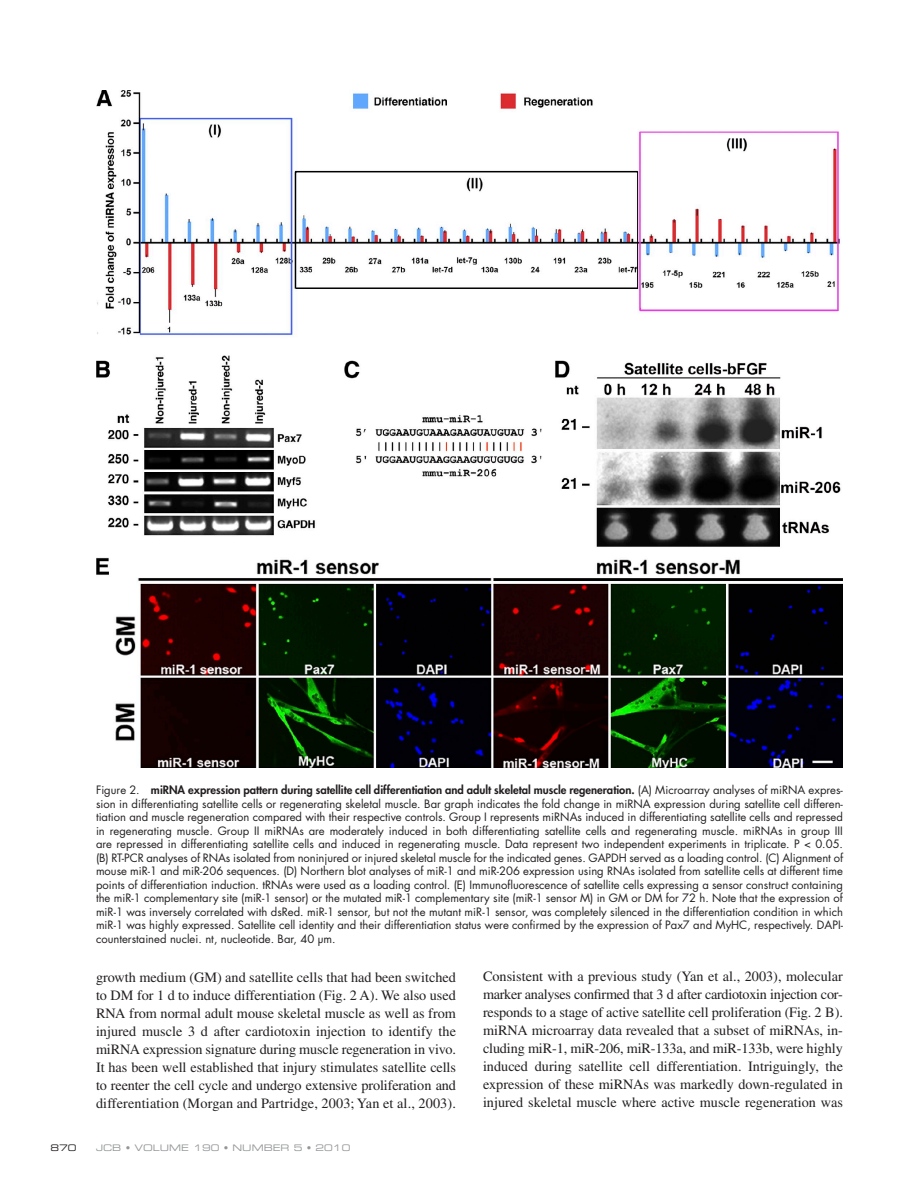
<style>
.page{position:relative;width:918px;height:1188px;background:#fff}
.page>*{position:absolute;margin:0;border:0;box-sizing:border-box;transform-origin:0 0}
.t1{font:14.25px/18px "Times LT Std";color:#231f20;text-align:justify}
.t2{font:11.25px/13.5px "Futura Std";color:#231f20;text-align:justify}
.t3{font:9px "Eurostile LT Std Ex 2";color:#949698}
.t4{font:9px "Eurostile LT Std Ex 2";color:#231f20}
.s1{font-weight:800}
</style>
<div class="page">
<img style="left:96px;top:90px;width:747px;height:677px">
<p class="t2" style="left:96px;top:783px;width:749px">Figure 2. <span class="s1">miRNA expression pattern during satellite cell differentiation and adult skeletal muscle regeneration.</span> (A) Microarray analyses of miRNA expres&shy;sion in differentiating satellite cells or regenerating skeletal muscle. Bar graph indicates the fold change in miRNA expression during satellite cell differen&shy;tiation and muscle regeneration compared with their respective controls. Group I represents miRNAs induced in differentiating satellite cells and repressed in regenerating muscle. Group II miRNAs are moderately induced in both differentiating satellite cells and regenerating muscle. miRNAs in group III are repressed in differentiating satellite cells and induced in regenerating muscle. Data represent two independent experiments in triplicate. P &lt; 0.05. (B) RT-PCR analyses of RNAs isolated from noninjured or injured skeletal muscle for the indicated genes. GAPDH served as a loading control. (C) Alignment of mouse miR-1 and miR-206 sequences. (D) Northern blot analyses of miR-1 and miR-206 expression using RNAs isolated from satellite cells at different time points of differentiation induction. tRNAs were used as a loading control. (E) Immunofluorescence of satellite cells expressing a sensor construct containing the miR-1 complementary site (miR-1 sensor) or the mutated miR-1 complementary site (miR-1 sensor M) in GM or DM for 72 h. Note that the expression of miR-1 was inversely correlated with dsRed. miR-1 sensor, but not the mutant miR-1 sensor, was completely silenced in the differentiation condition in which miR-1 was highly expressed. Satellite cell identity and their differentiation status were confirmed by the expression of Pax7 and MyHC, respectively. DAPI&shy;counterstained nuclei. nt, nucleotide. Bar, 40 µm.</p>
<p class="t1" style="left:96px;top:968px;width:362px">growth medium (GM) and satellite cells that had been switched to DM for 1 d to induce differentiation (Fig. 2 A). We also used RNA from normal adult mouse skeletal muscle as well as from injured muscle 3 d after cardiotoxin injection to identify the miRNA expression signature during muscle regeneration in vivo.<br>It has been well established that injury stimulates satellite cells to reenter the cell cycle and undergo extensive proliferation and differentiation (Morgan and Partridge, 2003; Yan et al., 2003).</p>
<p class="t4" style="left:50px;top:1142px;width:28px">870</p>
<p class="t3" style="left:96px;top:1142px;width:256px">JCB • VOLUME 190 • NUMBER 5 • 2010</p>
<p class="t1" style="left:483px;top:968px;width:362px">Consistent with a previous study (Yan et al., 2003), molecular marker analyses confirmed that 3 d after cardiotoxin injection cor&shy;responds to a stage of active satellite cell proliferation (Fig. 2 B). miRNA microarray data revealed that a subset of miRNAs, in&shy;cluding miR-1, miR-206, miR-133a, and miR-133b, were highly induced during satellite cell differentiation. Intriguingly, the expression of these miRNAs was markedly down-regulated in injured skeletal muscle where active muscle regeneration was</p>
</div>
